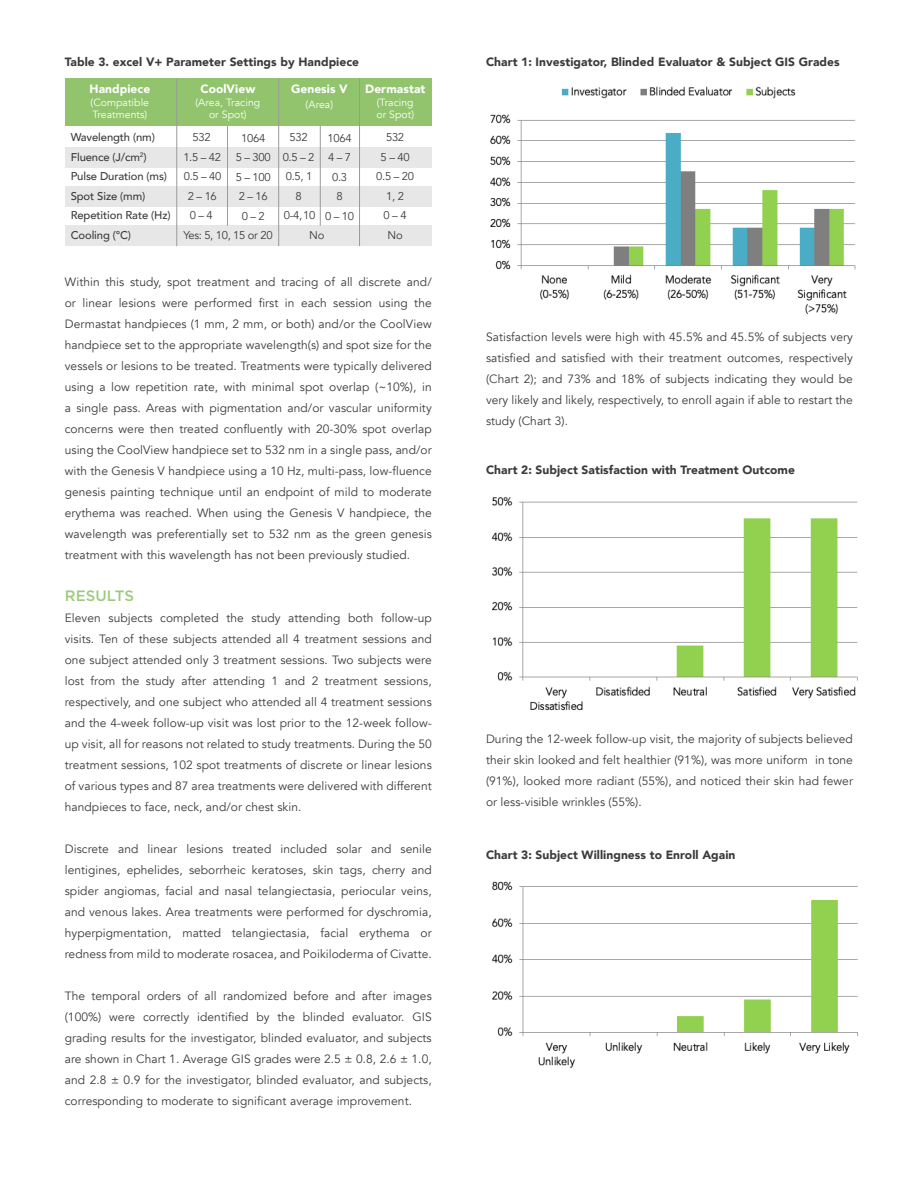
<style>
.page{position:relative;width:918px;height:1188px;background:#fff}
.page>*{position:absolute;margin:0;border:0;box-sizing:border-box;transform-origin:0 0}
.t1{font:500 15px "Gotham";letter-spacing:.005em;color:#9eca7d}
.t2{font:12px/21px "Avenir";letter-spacing:.005em;color:#3b3b3a;text-align:justify}
.t3{font:900 12px "Avenir";letter-spacing:.005em;color:#3b3b3a}
.t4{font:900 12px "Avenir";letter-spacing:.005em;color:#fff}
.t5{font:11.25px "Avenir";letter-spacing:-.03em;color:#3b3b3a}
.t6{font:500 11.25px "Avenir";letter-spacing:-.01em;color:#3b3b3a}
.t7{font:10.5px/12px "Avenir";letter-spacing:.005em;color:#fff;text-align:center}
</style>
<div class="page">
<div style="left:65px;top:225px;width:367px;height:21px;background:#e7e7e7"></div>
<div style="left:65px;top:186px;width:367px;height:21px;background:#e7e7e7"></div>
<div style="left:65px;top:147px;width:367px;height:20px;background:#e7e7e7"></div>
<div style="left:65px;top:78px;width:367px;height:48px;background:#91c46d"></div>
<hr style="left:177px;top:79px;width:1px;height:167px;background:#9a9a9a">
<hr style="left:278px;top:79px;width:1px;height:167px;background:#9a9a9a">
<hr style="left:227px;top:126px;width:1px;height:99px;background:#9a9a9a">
<hr style="left:359px;top:79px;width:1px;height:167px;background:#9a9a9a">
<hr style="left:320px;top:126px;width:1px;height:99px;background:#9a9a9a">
<img style="left:490px;top:86px;width:366px;height:229px">
<img style="left:491px;top:496px;width:367px;height:215px">
<img style="left:491px;top:881px;width:367px;height:187px">
<p class="t3" style="left:65px;top:52px;width:296px">Table 3. excel V+ Parameter Settings by Handpiece</p>
<p class="t4" style="left:90px;top:78px;width:62px">Handpiece</p>
<p class="t7" style="left:91px;top:97px;width:60px">(Compatible</p>
<p class="t7" style="left:92px;top:109px;width:56px">Treatments)</p>
<p class="t4" style="left:200px;top:78px;width:56px">CoolView</p>
<p class="t7" style="left:195px;top:97px;width:66px">(Area, Tracing or Spot)</p>
<p class="t4" style="left:291px;top:78px;width:58px">Genesis V</p>
<p class="t7" style="left:306px;top:98px;width:29px">(Area)</p>
<p class="t4" style="left:365px;top:78px;width:62px">Dermastat</p>
<p class="t7" style="left:376px;top:97px;width:39px;text-align:left">(Tracing or Spot)</p>
<p class="t6" style="left:71px;top:128px;width:86px">Wavelength (nm)</p>
<p class="t6" style="left:71px;top:147px;width:77px">Fluence (J/cm<sup>2</sup>)</p>
<p class="t6" style="left:71px;top:167px;width:98px">Pulse Duration (ms)</p>
<p class="t6" style="left:71px;top:186px;width:76px">Spot Size (mm)</p>
<p class="t6" style="left:71px;top:206px;width:101px">Repetition Rate (Hz)</p>
<p class="t6" style="left:71px;top:225px;width:62px">Cooling (°C)</p>
<p class="t5" style="left:386px;top:131px;width:20px">532</p>
<p class="t5" style="left:381px;top:150px;width:30px">5 – 40</p>
<p class="t5" style="left:376px;top:170px;width:39px">0.5 – 20</p>
<p class="t5" style="left:386px;top:189px;width:19px">1, 2</p>
<p class="t5" style="left:384px;top:209px;width:25px">0 – 4</p>
<p class="t5" style="left:388px;top:228px;width:17px">No</p>
<p class="t2" style="left:65px;top:272px;width:369px">Within this study, spot treatment and tracing of all discrete and/ or linear lesions were performed first in each session using the Dermastat handpieces (1 mm, 2 mm, or both) and/or the CoolView handpiece set to the appropriate wavelength(s) and spot size for the vessels or lesions to be treated. Treatments were typically delivered using a low repetition rate, with minimal spot overlap (~10%), in a single pass. Areas with pigmentation and/or vascular uniformity concerns were then treated confluently with 20-30% spot overlap using the CoolView handpiece set to 532 nm in a single pass, and/or with the Genesis V handpiece using a 10 Hz, multi-pass, low-fluence genesis painting technique until an endpoint of mild to moderate erythema was reached. When using the Genesis V handpiece, the wavelength was preferentially set to 532 nm as the green genesis treatment with this wavelength has not been previously studied.</p>
<p class="t1" style="left:65px;top:587px;width:71px">RESULTS</p>
<p class="t2" style="left:65px;top:608px;width:369px">Eleven subjects completed the study attending both follow-up visits. Ten of these subjects attended all 4 treatment sessions and one subject attended only 3 treatment sessions. Two subjects were lost from the study after attending 1 and 2 treatment sessions, respectively, and one subject who attended all 4 treatment sessions and the 4-week follow-up visit was lost prior to the 12-week follow&shy;up visit, all for reasons not related to study treatments. During the 50 treatment sessions, 102 spot treatments of discrete or linear lesions of various types and 87 area treatments were delivered with different handpieces to face, neck, and/or chest skin.</p>
<p class="t2" style="left:65px;top:839px;width:369px">Discrete and linear lesions treated included solar and senile lentigines, ephelides, seborrheic keratoses, skin tags, cherry and spider angiomas, facial and nasal telangiectasia, periocular veins, and venous lakes. Area treatments were performed for dyschromia, hyperpigmentation, matted telangiectasia, facial erythema or redness from mild to moderate rosacea, and Poikiloderma of Civatte.</p>
<p class="t2" style="left:65px;top:986px;width:368px">The temporal orders of all randomized before and after images (100%) were correctly identified by the blinded evaluator. GIS grading results for the investigator, blinded evaluator, and subjects are shown in Chart 1. Average GIS grades were 2.5 ± 0.8, 2.6 ± 1.0, and 2.8 ± 0.9 for the investigator, blinded evaluator, and subjects, corresponding to moderate to significant average improvement.</p>
<p class="t5" style="left:193px;top:131px;width:20px">532</p>
<p class="t5" style="left:183px;top:150px;width:39px">1.5 – 42</p>
<p class="t5" style="left:184px;top:170px;width:39px">0.5 – 40</p>
<p class="t5" style="left:188px;top:189px;width:30px">2 – 16</p>
<p class="t5" style="left:190px;top:209px;width:25px">0 – 4</p>
<p class="t5" style="left:183px;top:228px;width:91px">Yes: 5, 10, 15 or 20</p>
<p class="t5" style="left:290px;top:131px;width:20px">532</p>
<p class="t5" style="left:283px;top:150px;width:33px">0.5 – 2</p>
<p class="t5" style="left:286px;top:170px;width:28px">0.5, 1</p>
<p class="t5" style="left:296px;top:189px;width:8px">8</p>
<p class="t5" style="left:284px;top:209px;width:33px">0-4, 10</p>
<p class="t5" style="left:309px;top:228px;width:17px">No</p>
<p class="t5" style="left:241px;top:131px;width:26px">1064</p>
<p class="t5" style="left:236px;top:151px;width:36px">5 – 300</p>
<p class="t5" style="left:236px;top:170px;width:36px">5 – 100</p>
<p class="t5" style="left:239px;top:190px;width:30px">2 – 16</p>
<p class="t5" style="left:242px;top:209px;width:25px">0 – 2</p>
<p class="t5" style="left:328px;top:131px;width:26px">1064</p>
<p class="t5" style="left:328px;top:151px;width:25px">4 – 7</p>
<p class="t5" style="left:332px;top:170px;width:16px">0.3</p>
<p class="t5" style="left:337px;top:190px;width:8px">8</p>
<p class="t5" style="left:325px;top:209px;width:30px">0 – 10</p>
<p class="t3" style="left:486px;top:52px;width:355px">Chart 1: Investigator, Blinded Evaluator &amp; Subject GIS Grades</p>
<p class="t2" style="left:486px;top:327px;width:368px">Satisfaction levels were high with 45.5% and 45.5% of subjects very satisfied and satisfied with their treatment outcomes, respectively (Chart 2); and 73% and 18% of subjects indicating they would be very likely and likely, respectively, to enroll again if able to restart the study (Chart 3).</p>
<p class="t3" style="left:486px;top:459px;width:310px">Chart 2: Subject Satisfaction with Treatment Outcome</p>
<p class="t2" style="left:486px;top:729px;width:369px">During the 12-week follow-up visit, the majority of subjects believed their skin looked and felt healthier (91%), was more uniform in tone (91%), looked more radiant (55%), and noticed their skin had fewer or less-visible wrinkles (55%).</p>
<p class="t3" style="left:486px;top:844px;width:251px">Chart 3: Subject Willingness to Enroll Again</p>
</div>
